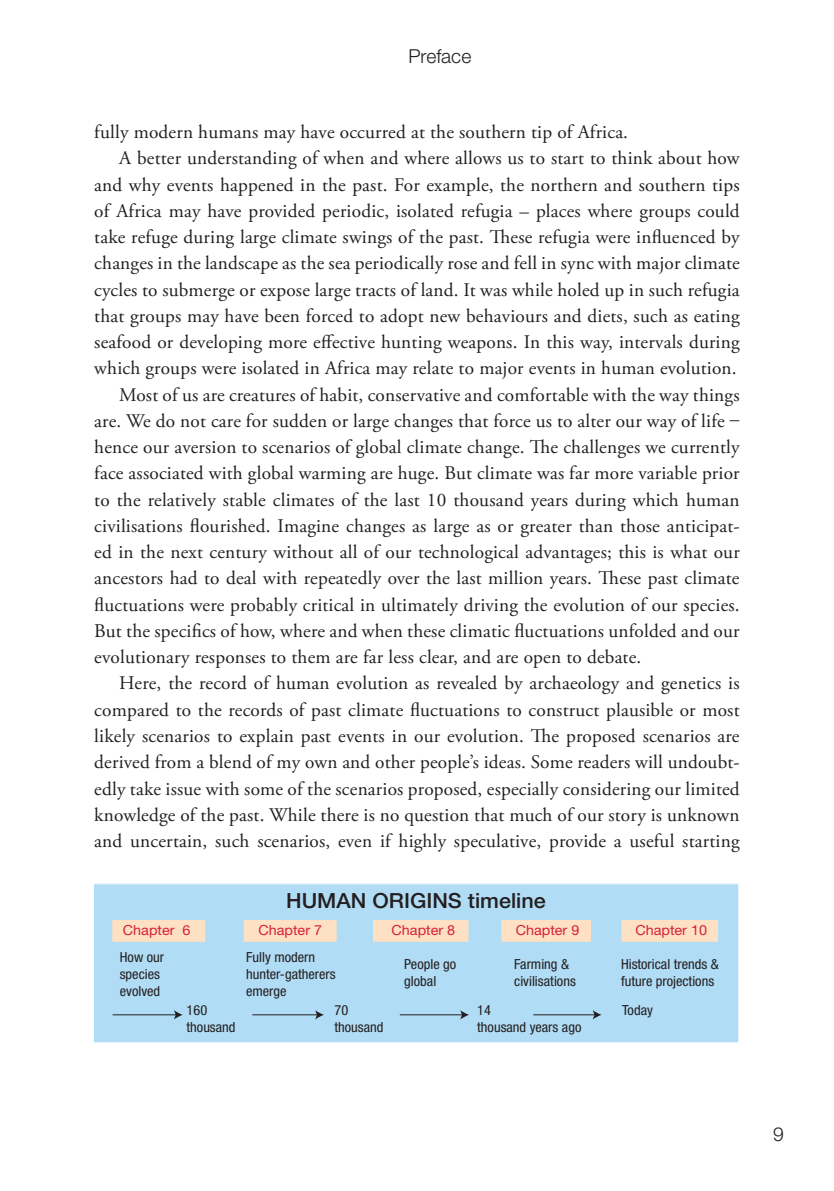
<style>
.page{position:relative;width:834px;height:1191px;background:#fff}
.page>*{position:absolute;margin:0;border:0;box-sizing:border-box;transform-origin:0 0}
.t1{font:500 20.82px "Helvetica Neue LT Std";color:#231f20}
.Paragraph_Style_2{font:19.25px/26.2px "Adobe Garamond Pro";letter-spacing:.01em;color:#231f20;text-align:justify}
.chapter_headings{font:300 19.25px "Helvetica Neue LT Std";letter-spacing:-.005em;color:#231f20}
.t2{font:condensed 13.83px/16.6px "Helvetica Neue LT Std";color:#231f20}
.t3{font:13.83px "Helvetica Neue LT Std";color:#d52137}
.s1{font-stretch:normal;color:#d52137}
</style>
<div class="page">
<div style="left:94px;top:883px;width:645px;height:160px;background:#b1dcf5"></div>
<div style="left:113px;top:920px;width:92px;height:21px;background:#fee1c2"></div>
<div style="left:244px;top:920px;width:92px;height:21px;background:#fee1c2"></div>
<div style="left:373px;top:920px;width:95px;height:21px;background:#fee1c2"></div>
<hr style="left:113px;top:1014px;width:63px;height:1px;background:#231f20">
<svg style="left:174px;top:1010px;width:9px;height:9px"></svg>
<hr style="left:252px;top:1014px;width:66px;height:1px;background:#231f20">
<svg style="left:315px;top:1010px;width:9px;height:9px"></svg>
<hr style="left:400px;top:1014px;width:62px;height:1px;background:#231f20">
<svg style="left:460px;top:1010px;width:9px;height:9px"></svg>
<div style="left:502px;top:920px;width:88px;height:21px;background:#fee1c2"></div>
<hr style="left:533px;top:1014px;width:62px;height:1px;background:#231f20">
<svg style="left:592px;top:1010px;width:9px;height:9px"></svg>
<div style="left:622px;top:920px;width:95px;height:21px;background:#fee1c2"></div>
<p class="chapter_headings" style="left:408px;top:45px;width:64px">Preface</p>
<p class="Paragraph_Style_2" style="left:94px;top:119px;width:535px">fully modern humans may have occurred at the southern tip of Africa.</p>
<p class="Paragraph_Style_2" style="left:94px;top:146px;width:646px;text-indent:25px">A better understanding of when and where allows us to start to think about how and why events happened in the past. For example, the northern and southern tips of Africa may have provided periodic, isolated refugia – places where groups could take refuge during large climate swings of the past. These refugia were influenced by changes in the landscape as the sea periodically rose and fell in sync with major climate cycles to submerge or expose large tracts of land. It was while holed up in such refugia that groups may have been forced to adopt new behaviours and diets, such as eating seafood or developing more effective hunting weapons. In this way, intervals during which groups were isolated in Africa may relate to major events in human evolution.</p>
<p class="Paragraph_Style_2" style="left:94px;top:382px;width:646px;text-indent:25px">Most of us are creatures of habit, conservative and comfortable with the way things are. We do not care for sudden or large changes that force us to alter our way of life – hence our aversion to scenarios of global climate change. The challenges we currently face associated with global warming are huge. But climate was far more variable prior to the relatively stable climates of the last 10 thousand years during which human civilisations flourished. Imagine changes as large as or greater than those anticipat&shy;ed in the next century without all of our technological advantages; this is what our ancestors had to deal with repeatedly over the last million years. These past climate fluctuations were probably critical in ultimately driving the evolution of our species.<br>But the specifics of how, where and when these climatic fluctuations unfolded and our evolutionary responses to them are far less clear, and are open to debate.</p>
<p class="Paragraph_Style_2" style="left:94px;top:671px;width:646px;text-indent:25px">Here, the record of human evolution as revealed by archaeology and genetics is compared to the records of past climate fluctuations to construct plausible or most likely scenarios to explain past events in our evolution. The proposed scenarios are derived from a blend of my own and other people’s ideas. Some readers will undoubt&shy;edly take issue with some of the scenarios proposed, especially considering our limited knowledge of the past. While there is no question that much of our story is unknown and uncertain, such scenarios, even if highly speculative, provide a useful starting</p>
<p class="t1" style="left:286px;top:888px;width:261px">HUMAN ORIGINS timeline</p>
<p class="t3" style="left:123px;top:922px;width:69px">Chapter 6</p>
<p class="t2" style="left:246px;top:917px;width:77px;line-height:26.9px;text-indent:12px"><span class="s1">Chapter 7<br></span>Fully modern</p>
<p class="t2" style="left:246px;top:965px;width:91px">hunter-gatherers emerge</p>
<p class="t2" style="left:120px;top:949px;width:46px">How our species evolved</p>
<p class="t3" style="left:391px;top:922px;width:65px">Chapter 8</p>
<p class="t2" style="left:404px;top:956px;width:53px">People go global</p>
<p class="t3" style="left:515px;top:922px;width:65px">Chapter 9</p>
<p class="t2" style="left:514px;top:956px;width:63px">Farming &amp; civilisations</p>
<p class="t2" style="left:621px;top:956px;width:99px">Historical trends &amp; future projections</p>
<p class="t3" style="left:635px;top:922px;width:73px">Chapter 10</p>
<p class="t2" style="left:186px;top:1001px;width:50px">160 thousand</p>
<p class="t2" style="left:334px;top:1001px;width:50px">70 thousand</p>
<p class="t2" style="left:477px;top:1001px;width:106px">14<br>thousand years ago</p>
<p class="t2" style="left:622px;top:1001px;width:32px">Today</p>
<p class="chapter_headings" style="left:772px;top:1122px;width:12px">9</p>
</div>
